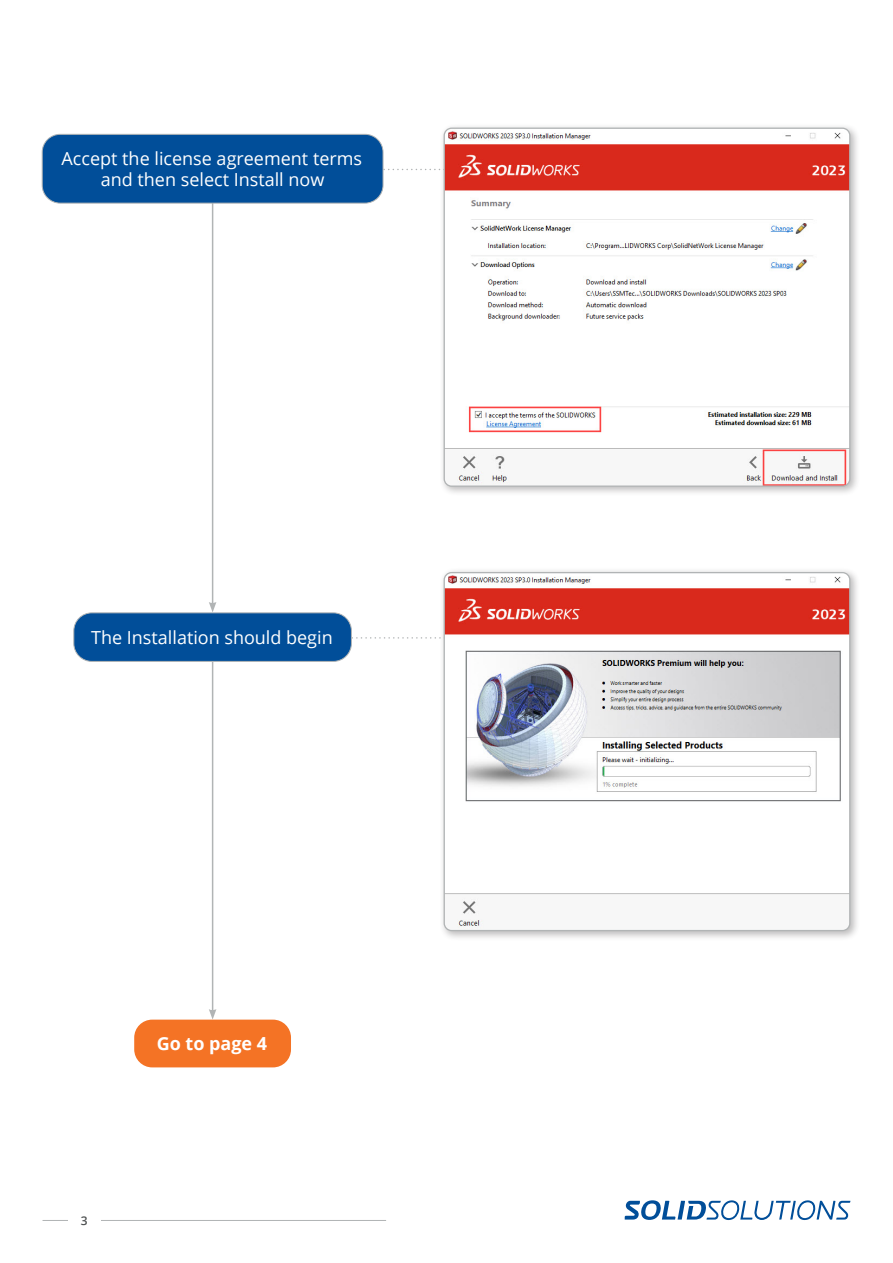
<style>
.page{position:relative;width:893px;height:1263px;background:#fff}
.page>*{position:absolute;margin:0;border:0;box-sizing:border-box;transform-origin:0 0}
.Body_Copy_Reversed{font:18px/20.2px "Open Sans";color:#fff;text-align:center}
.Body_Copy_Reversed-2{font:700 18px "Open Sans";color:#fff}
.t1{font:600 12px "Open Sans";color:#4e5152}
</style>
<div class="page">
<hr style="left:43px;top:1220px;width:343px;height:1px;background:#b1b4b5">
<svg style="left:625px;top:1200px;width:225px;height:20px"></svg>
<div style="left:68px;top:1211px;width:33px;height:18px;background:#fff"></div>
<svg style="left:383px;top:169px;width:56px;height:1px"></svg>
<svg style="left:352px;top:637px;width:84px;height:2px"></svg>
<hr style="left:212px;top:662px;width:1px;height:349px;background:#b1b4b5">
<svg style="left:209px;top:1009px;width:7px;height:10px"></svg>
<hr style="left:212px;top:197px;width:1px;height:407px;background:#b1b4b5">
<svg style="left:209px;top:602px;width:7px;height:10px"></svg>
<div style="left:42px;top:134px;width:341px;height:69px;background:#014e99;border-radius:18px"></div>
<div style="left:42px;top:134px;width:341px;height:69px;border:1px solid #b1b4b5;border-radius:18px"></div>
<div style="left:74px;top:613px;width:277px;height:48px;background:#014e99;border-radius:18px"></div>
<div style="left:73px;top:612px;width:279px;height:50px;border:1px solid #b1b4b5;border-radius:18px"></div>
<div style="left:439px;top:123px;width:421px;height:373px;background:#231f20;opacity:.3"></div>
<img style="left:444px;top:128px;width:406px;height:358px">
<div style="left:444px;top:128px;width:406px;height:359px;border:1px solid #b1b4b5;border-radius:7px"></div>
<div style="left:134px;top:1019px;width:157px;height:48px;background:#f47325;border-radius:18px"></div>
<div style="left:439px;top:568px;width:421px;height:373px;background:#231f20;opacity:.3"></div>
<img style="left:444px;top:573px;width:406px;height:357px">
<div style="left:444px;top:572px;width:406px;height:359px;border:1px solid #b1b4b5;border-radius:7px"></div>
<p class="Body_Copy_Reversed" style="left:62px;top:148px;width:302px">Accept the license agreement terms and then select Install now</p>
<p class="Body_Copy_Reversed" style="left:91px;top:627px;width:243px">The Installation should begin</p>
<p class="t1" style="left:81px;top:1212px;width:8px">3</p>
<p class="Body_Copy_Reversed-2" style="left:157px;top:1031px;width:112px">Go to page 4</p>
</div>
